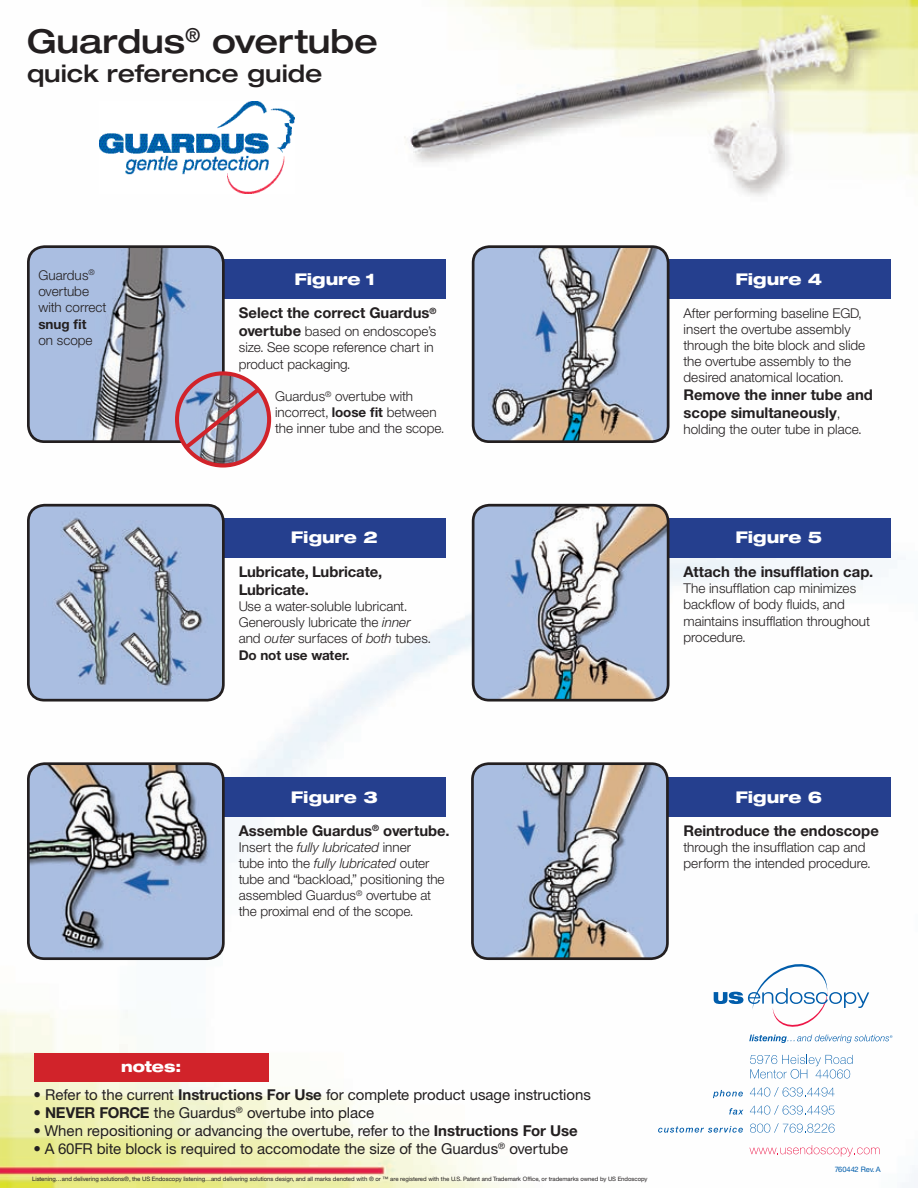
<style>
.page{position:relative;width:918px;height:1188px;background:#fff}
.page>*{position:absolute;margin:0;border:0;box-sizing:border-box;transform-origin:0 0}
.t1{font:500 expanded 33px "Helvetica Neue";color:#231f20}
.t2{font:500 expanded 24px "Helvetica Neue";color:#231f20}
.t3{font:800 expanded 16.2px "Helvetica Neue";color:#fff}
.t4{font:15px "Helvetica Neue";color:#231f20}
.t5{font:800 expanded 15px "Helvetica Neue";color:#fff}
.t6{font:700 14.85px/17.9px "Helvetica Neue";color:#231f20}
.t7{font:300 13.5px/16.2px "Helvetica Neue";color:#231f20}
.t8{font:italic 300 13.5px "Helvetica Neue";color:#231f20}
.t9{font:700 13.5px "Helvetica Neue";letter-spacing:-.01em;color:#231f20}
.t10{font:7.5px "Helvetica Neue";letter-spacing:-.01em;color:#015dab}
.t11{font:6px "Helvetica Neue";letter-spacing:-.01em;color:#231f20}
.s1{font-weight:700;font-size:14.85px}
.s2{font-weight:700}
.s3{font-weight:300;font-size:13.5px}
.s4{font-style:italic}
.s5{font-style:normal}
</style>
<div class="page">
<img style="left:0;top:0;width:918px;height:1188px">
<img style="left:100px;top:102px;width:195px;height:91px">
<div style="left:34px;top:1053px;width:234px;height:29px;background:#d1232a"></div>
<div style="left:223px;top:259px;width:223px;height:40px;background:#253f8e"></div>
<div style="left:667px;top:259px;width:224px;height:40px;background:#253f8e"></div>
<div style="left:223px;top:518px;width:223px;height:40px;background:#253f8e"></div>
<div style="left:667px;top:518px;width:224px;height:40px;background:#253f8e"></div>
<div style="left:223px;top:777px;width:223px;height:40px;background:#253f8e"></div>
<div style="left:667px;top:777px;width:224px;height:40px;background:#253f8e"></div>
<img style="left:28px;top:247px;width:195px;height:195px">
<div style="left:27px;top:245px;width:198px;height:198px;border:3px solid #231f20;border-radius:16px"></div>
<img style="left:28px;top:505px;width:195px;height:195px">
<div style="left:27px;top:504px;width:198px;height:198px;border:3px solid #231f20;border-radius:16px"></div>
<img style="left:28px;top:764px;width:195px;height:195px">
<div style="left:27px;top:762px;width:198px;height:198px;border:3px solid #231f20;border-radius:16px"></div>
<img style="left:473px;top:247px;width:195px;height:195px">
<div style="left:472px;top:245px;width:197px;height:198px;border:3px solid #231f20;border-radius:16px"></div>
<img style="left:473px;top:505px;width:195px;height:195px">
<div style="left:472px;top:504px;width:197px;height:198px;border:3px solid #231f20;border-radius:16px"></div>
<img style="left:472px;top:764px;width:195px;height:195px">
<div style="left:471px;top:762px;width:198px;height:198px;border:3px solid #231f20;border-radius:16px"></div>
<img style="left:177px;top:373px;width:92px;height:93px;border-radius:46px">
<div style="left:175px;top:371px;width:96px;height:97px;border:4px solid #d1232a;border-radius:50%"></div>
<img style="left:180px;top:383px;width:85px;height:71px">
<svg style="left:750px;top:1055px;width:103px;height:24px"></svg>
<svg style="left:750px;top:1087px;width:85px;height:10px"></svg>
<svg style="left:750px;top:1105px;width:84px;height:10px"></svg>
<svg style="left:750px;top:1123px;width:85px;height:10px"></svg>
<svg style="left:750px;top:1145px;width:130px;height:11px"></svg>
<svg style="left:713px;top:1090px;width:30px;height:8px"></svg>
<svg style="left:729px;top:1108px;width:14px;height:7px"></svg>
<svg style="left:658px;top:1126px;width:85px;height:7px"></svg>
<svg style="left:714px;top:964px;width:178px;height:79px"></svg>
<p class="t1" style="left:27px;top:20px;width:353px">Guardus<sup>®</sup> overtube</p>
<p class="t2" style="left:27px;top:58px;width:297px">quick reference guide</p>
<p class="t7" style="left:38px;top:267px;width:58px">Guardus<sup>® </sup>overtube</p>
<p class="t7" style="left:38px;top:299px;width:69px">with correct</p>
<p class="t9" style="left:38px;top:315px;width:50px">snug fit</p>
<p class="t7" style="left:38px;top:332px;width:56px">on scope</p>
<p class="t5" style="left:121px;top:1057px;width:62px">notes:</p>
<p class="t3" style="left:295px;top:268px;width:82px">Figure 1</p>
<p class="t3" style="left:736px;top:268px;width:88px">Figure 4</p>
<p class="t6" style="left:239px;top:304px;width:199px">Select the correct Guardus<sup>®</sup></p>
<p class="t7" style="left:239px;top:323px;width:199px"><span class="s1">overtube</span> based on endoscope’s size. See scope reference chart in product packaging.</p>
<p class="t7" style="left:275px;top:388px;width:171px">Guardus<sup>®</sup> overtube with incorrect, <span class="s2">loose fit</span> between the inner tube and the scope.</p>
<p class="t7" style="left:684px;top:304px;width:180px">After performing baseline EGD,</p>
<p class="t7" style="left:684px;top:321px;width:183px">insert the overtube assembly through the bite block and slide</p>
<p class="t7" style="left:684px;top:353px;width:169px">the overtube assembly to the</p>
<p class="t7" style="left:684px;top:369px;width:162px">desired anatomical location.</p>
<p class="t6" style="left:684px;top:386px;width:191px">Remove the inner tube and scope simultaneously<span class="s3">,</span></p>
<p class="t7" style="left:684px;top:421px;width:180px">holding the outer tube in place.</p>
<p class="t3" style="left:291px;top:527px;width:88px">Figure 2</p>
<p class="t3" style="left:736px;top:527px;width:88px">Figure 5</p>
<p class="t6" style="left:239px;top:562px;width:145px">Lubricate, Lubricate,</p>
<p class="t6" style="left:239px;top:580px;width:72px">Lubricate.</p>
<p class="t7" style="left:239px;top:598px;width:170px">Use a water-soluble lubricant.</p>
<p class="t7" style="left:239px;top:614px;width:173px">Generously lubricate the <span class="s4">inner</span></p>
<p class="t7" style="left:239px;top:630px;width:194px">and <span class="s4">outer</span> surfaces of <span class="s4">both</span> tubes.</p>
<p class="t9" style="left:239px;top:646px;width:112px">Do not use water.</p>
<p class="t6" style="left:684px;top:562px;width:191px">Attach the insufflation cap.</p>
<p class="t7" style="left:684px;top:580px;width:174px">The insufflation cap minimizes</p>
<p class="t7" style="left:684px;top:596px;width:163px">backflow of body fluids, and</p>
<p class="t7" style="left:684px;top:612px;width:188px">maintains insufflation throughout procedure.</p>
<p class="t3" style="left:291px;top:786px;width:88px">Figure 3</p>
<p class="t3" style="left:736px;top:786px;width:88px">Figure 6</p>
<p class="t6" style="left:239px;top:821px;width:212px">Assemble Guardus<sup>®</sup> overtube.</p>
<p class="t8" style="left:239px;top:839px;width:174px"><span class="s5">Insert the</span> fully lubricated <span class="s5">inner</span></p>
<p class="t7" style="left:239px;top:855px;width:207px">tube into the <span class="s4">fully lubricated</span> outer tube and “backload,” positioning the</p>
<p class="t7" style="left:239px;top:887px;width:194px">assembled Guardus<sup>®</sup> overtube at</p>
<p class="t7" style="left:239px;top:903px;width:176px">the proximal end of the scope.</p>
<p class="t6" style="left:684px;top:821px;width:197px">Reintroduce the endoscope</p>
<p class="t7" style="left:684px;top:839px;width:189px">through the insufflation cap and perform the intended procedure.</p>
<p class="t4" style="left:34px;top:1086px;width:559px"><span class="s2">•</span> Refer to the current <span class="s2">Instructions For Use</span> for complete product usage instructions</p>
<p class="t4" style="left:34px;top:1104px;width:342px"><span class="s2">• NEVER FORCE</span> the Guardus<sup>®</sup> overtube into place</p>
<p class="t4" style="left:34px;top:1122px;width:546px">• When repositioning or advancing the overtube, refer to the <span class="s2">Instructions For Use</span></p>
<p class="t4" style="left:34px;top:1140px;width:536px">• A 60FR bite block is required to accomodate the size of the Guardus<sup>®</sup> overtube</p>
<p class="t11" style="left:32px;top:1175px;width:617px">Listening…and delivering solutions®, the US Endoscopy listening…and delivering solutions design, and all marks denoted with ® or ™ are registered with the U.S. Patent and Trademark Office, or trademarks owned by US Endoscopy</p>
<p class="t10" style="left:835px;top:1164px;width:48px">760442 Rev. A</p>
</div>
